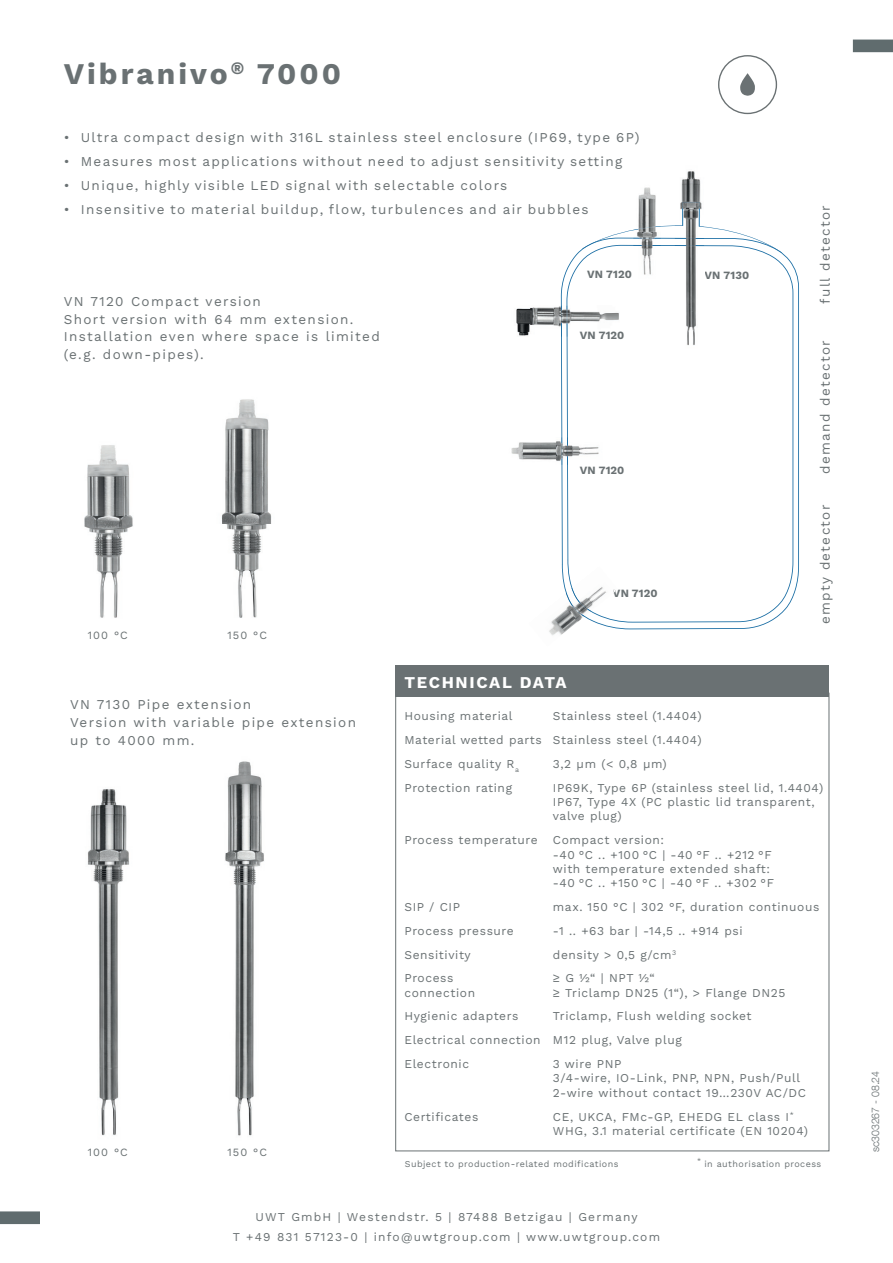
<style>
.page{position:relative;width:893px;height:1263px;background:#fff}
.page>*{position:absolute;margin:0;border:0;box-sizing:border-box;transform-origin:0 0}
.t1{font:700 30px "Work Sans";letter-spacing:.1em;color:#6a7173}
.t2{font:700 16.5px "Work Sans";letter-spacing:.1em;color:#fff}
.t3{font:13.5px/18px "Work Sans";letter-spacing:.1em;color:#6a7173}
.t4{font:12px/14.4px "Work Sans";letter-spacing:.05em;color:#6a7173}
.t5{font:12px/19.8px "Work Sans";letter-spacing:.1em;color:#6a7173;text-align:center}
.t6{font:700 11.1px "Work Sans";letter-spacing:.01em;color:#6a7173}
.t7{font:11.1px "Work Sans";letter-spacing:.1em;color:#6a7173}
.t8{font:300 10.5px "Helvetica Neue LT Com";color:#6a7173}
.t9{font:9px "Work Sans";letter-spacing:.05em;color:#6a7173}
</style>
<div class="page">
<svg style="left:561px;top:249px;width:238px;height:380px"></svg>
<img style="left:84px;top:445px;width:49px;height:173px">
<svg style="left:853px;top:40px;width:40px;height:12px"></svg>
<svg style="left:0;top:1211px;width:40px;height:13px"></svg>
<svg style="left:718px;top:55px;width:59px;height:59px"></svg>
<img style="left:221px;top:399px;width:51px;height:219px">
<img style="left:87px;top:789px;width:43px;height:347px">
<img style="left:225px;top:761px;width:39px;height:375px">
<img style="left:549px;top:594px;width:34px;height:42px">
<img style="left:564px;top:566px;width:54px;height:52px">
<img style="left:566px;top:588px;width:25px;height:29px">
<svg style="left:613px;top:590px;width:4px;height:3px"></svg>
<img style="left:675px;top:171px;width:29px;height:185px">
<svg style="left:582px;top:202px;width:200px;height:51px"></svg>
<img style="left:511px;top:437px;width:94px;height:28px">
<img style="left:561px;top:437px;width:7px;height:28px">
<img style="left:633px;top:187px;width:28px;height:94px">
<img style="left:633px;top:238px;width:28px;height:8px">
<img style="left:633px;top:226px;width:28px;height:4px">
<img style="left:516px;top:306px;width:104px;height:31px">
<img style="left:561px;top:306px;width:6px;height:31px">
<div style="left:395px;top:666px;width:434px;height:31px;background:#6a7173"></div>
<h1 class="t1" style="left:64px;top:51px;width:279px">Vibranivo<sup>®</sup> 7000</h1>
<p class="t3" style="left:64px;top:128px;width:577px">• Ultra compact design with 316L stainless steel enclosure (IP69, type 6P)</p>
<p class="t3" style="left:64px;top:152px;width:560px">• Measures most applications without need to adjust sensitivity setting</p>
<p class="t3" style="left:64px;top:176px;width:445px">• Unique, highly visible LED signal with selectable colors</p>
<p class="t3" style="left:64px;top:200px;width:526px">• Insensitive to material buildup, flow, turbulences and air bubbles</p>
<p class="t3" style="left:64px;top:291px;width:318px">VN 7120 Compact version<br>Short version with 64 mm extension.<br>Installation even where space is limited (e.g. down-pipes).</p>
<p class="t6" style="left:587px;top:266px;width:46px">VN 7120</p>
<p class="t6" style="left:580px;top:327px;width:46px">VN 7120</p>
<p class="t6" style="left:580px;top:462px;width:46px">VN 7120</p>
<p class="t7" style="left:88px;top:627px;width:42px">100 °C</p>
<p class="t7" style="left:227px;top:627px;width:41px">150 °C</p>
<h2 class="t2" style="left:404px;top:670px;width:164px">TECHNICAL DATA</h2>
<p class="t6" style="left:613px;top:585px;width:46px">VN 7120</p>
<p class="t6" style="left:705px;top:266px;width:46px">VN 7130</p>
<p class="t3" style="left:70px;top:695px;width:287px">VN 7130 Pipe extension<br>Version with variable pipe extension up to 4000 mm.</p>
<p class="t4" style="left:404px;top:704px;width:299px;line-height:23.7px;text-align:justify;text-indent:148px">Stainless steel (1.4404)<br>Material wetted parts Stainless steel (1.4404)<br>Surface quality R<sub>a</sub></p>
<p class="t4" style="left:404px;top:708px;width:110px">Housing material</p>
<p class="t4" style="left:553px;top:756px;width:115px">3,2 μm (&lt; 0,8 μm)</p>
<p class="t3" style="left:816px;top:304px;width:100px;rotate:-90deg">full detector</p>
<p class="t3" style="left:816px;top:474px;width:135px;rotate:-90deg">demand detector</p>
<p class="t3" style="left:816px;top:624px;width:121px;rotate:-90deg">empty detector</p>
<p class="t4" style="left:404px;top:780px;width:109px">Protection rating</p>
<p class="t4" style="left:553px;top:780px;width:272px">IP69K, Type 6P (stainless steel lid, 1.4404)<br>IP67, Type 4X (PC plastic lid transparent, valve plug)</p>
<p class="t4" style="left:404px;top:832px;width:135px">Process temperature</p>
<p class="t4" style="left:553px;top:832px;width:223px">Compact version:<br>-40 °C .. +100 °C | -40 °F .. +212 °F with temperature extended shaft: -40 °C .. +150 °C | -40 °F .. +302 °F</p>
<p class="t4" style="left:404px;top:899px;width:57px">SIP / CIP</p>
<p class="t4" style="left:553px;top:899px;width:268px">max. 150 °C | 302 °F, duration continuous</p>
<p class="t4" style="left:404px;top:923px;width:111px">Process pressure</p>
<p class="t4" style="left:553px;top:923px;width:191px">-1 .. +63 bar | -14,5 .. +914 psi</p>
<p class="t4" style="left:404px;top:947px;width:68px">Sensitivity</p>
<p class="t4" style="left:553px;top:947px;width:125px">density &gt; 0,5 g/cm<sup>3</sup></p>
<p class="t4" style="left:404px;top:970px;width:51px">Process</p>
<p class="t4" style="left:553px;top:970px;width:103px">≥ G ½“ | NPT ½“</p>
<p class="t4" style="left:404px;top:985px;width:72px">connection</p>
<p class="t4" style="left:553px;top:985px;width:234px">≥ Triclamp DN25 (1“), &gt; Flange DN25</p>
<p class="t4" style="left:404px;top:1009px;width:115px">Hygienic adapters</p>
<p class="t4" style="left:404px;top:1004px;width:349px;line-height:23.7px;text-indent:148px">Triclamp, Flush welding socket<br>Electrical connection M12 plug, Valve plug<br>Electronic</p>
<p class="t4" style="left:553px;top:1056px;width:255px">3 wire PNP<br>3/4-wire, IO-Link, PNP, NPN, Push/Pull<br>2-wire without contact 19…230V AC/DC</p>
<p class="t7" style="left:88px;top:1144px;width:42px">100 °C</p>
<p class="t7" style="left:227px;top:1144px;width:41px">150 °C</p>
<p class="t4" style="left:404px;top:1109px;width:75px">Certificates</p>
<p class="t4" style="left:553px;top:1109px;width:257px">CE, UKCA, FMc-GP, EHEDG EL class I<sup>*<br></sup>WHG, 3.1 material certificate (EN 10204)</p>
<p class="t9" style="left:405px;top:1157px;width:215px">Subject to production-related modifications</p>
<p class="t9" style="left:697px;top:1157px;width:126px"><sup>*</sup> in authorisation process</p>
<p class="t5" style="left:233px;top:1206px;width:429px">UWT GmbH | Westendstr. 5 | 87488 Betzigau | Germany<br>T +49 831 57123-0 | info@uwtgroup.com | www.uwtgroup.com</p>
<p class="t8" style="left:869px;top:1152px;width:83px;rotate:-90deg">sc303267 - 08.24</p>
</div>
